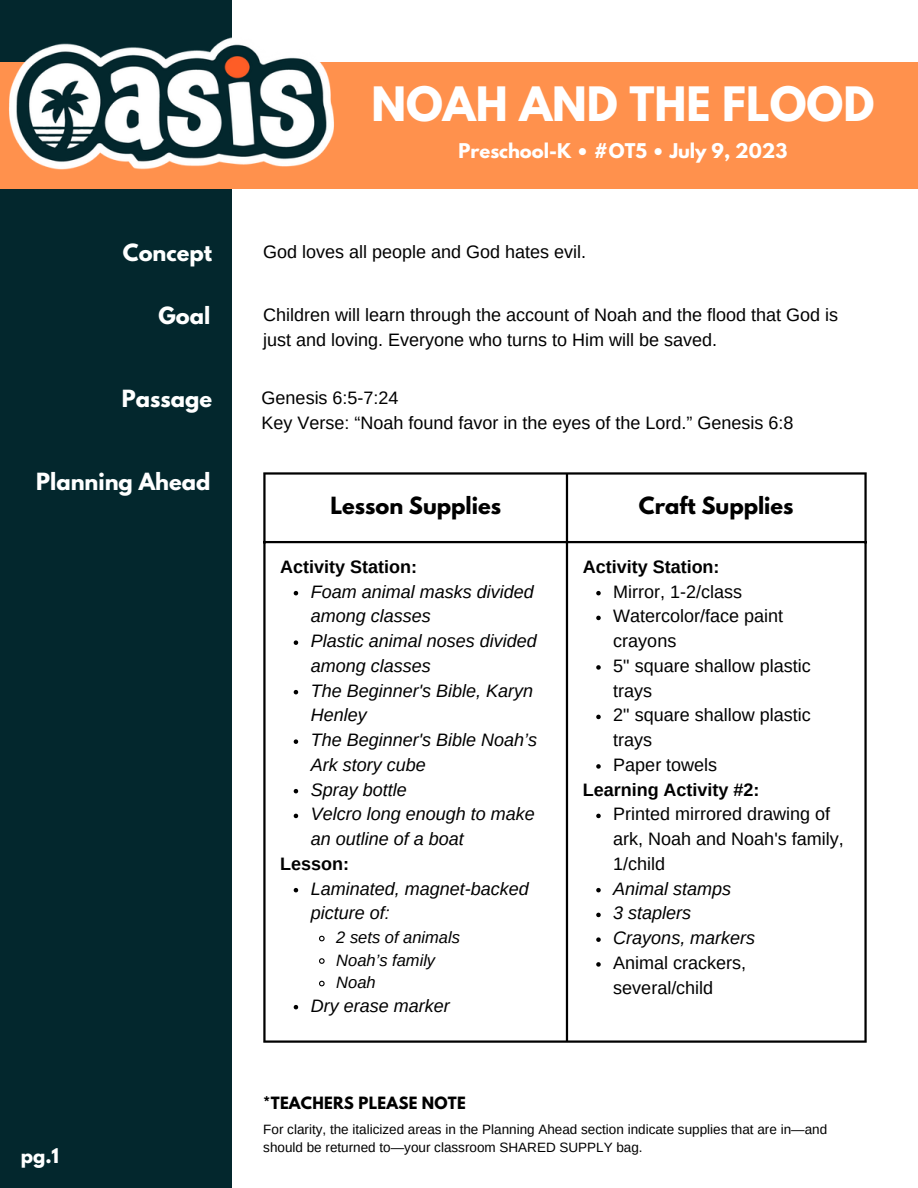
<style>
.page{position:relative;width:918px;height:1188px;background:#fff}
.page>*{position:absolute;margin:0;border:0;box-sizing:border-box;transform-origin:0 0}
.t1{font:700 42px "League Spartan";color:#fff}
.t2{font:700 21px "League Spartan";color:#fff}
.t3{font:700 21px "League Spartan";color:#000}
.t4{font:18px/24.8px "Arimo";color:#000}
.t5{font:italic 18px/24.8px "Arimo";color:#000}
.t6{font:700 18px "Arimo";color:#000}
.t7{font:700 18px "League Spartan";color:#fff}
.t8{font:italic 16.5px "Arimo";color:#000}
.t9{font:700 15px "League Spartan";letter-spacing:.015em;color:#000}
.t10{font:13.5px/18px "Arimo";color:#000}
</style>
<div class="page">
<div style="left:0;top:0;width:231px;height:1188px;background:#03272d"></div>
<div style="left:0;top:62px;width:918px;height:126px;background:#ff914d"></div>
<img style="left:9px;top:37px;width:325px;height:132px">
<svg style="left:294px;top:591px;width:4px;height:4px"></svg>
<svg style="left:294px;top:640px;width:4px;height:5px"></svg>
<svg style="left:294px;top:690px;width:4px;height:4px"></svg>
<svg style="left:294px;top:739px;width:4px;height:5px"></svg>
<svg style="left:294px;top:789px;width:4px;height:4px"></svg>
<svg style="left:294px;top:814px;width:4px;height:4px"></svg>
<svg style="left:294px;top:888px;width:4px;height:4px"></svg>
<svg style="left:319px;top:935px;width:6px;height:7px"></svg>
<svg style="left:319px;top:958px;width:6px;height:6px"></svg>
<svg style="left:319px;top:980px;width:6px;height:7px"></svg>
<svg style="left:294px;top:1005px;width:4px;height:4px"></svg>
<svg style="left:596px;top:591px;width:5px;height:4px"></svg>
<svg style="left:596px;top:616px;width:5px;height:4px"></svg>
<svg style="left:596px;top:665px;width:5px;height:5px"></svg>
<svg style="left:596px;top:715px;width:5px;height:4px"></svg>
<svg style="left:596px;top:764px;width:5px;height:5px"></svg>
<svg style="left:596px;top:814px;width:5px;height:4px"></svg>
<svg style="left:596px;top:888px;width:5px;height:4px"></svg>
<svg style="left:596px;top:913px;width:5px;height:4px"></svg>
<svg style="left:596px;top:937px;width:5px;height:5px"></svg>
<svg style="left:596px;top:962px;width:5px;height:5px"></svg>
<hr style="left:263px;top:475px;width:3px;height:565px;background:#000">
<hr style="left:566px;top:475px;width:2px;height:565px;background:#000">
<hr style="left:864px;top:475px;width:3px;height:565px;background:#000">
<hr style="left:263px;top:472px;width:604px;height:3px;background:#000">
<hr style="left:263px;top:541px;width:604px;height:2px;background:#000">
<hr style="left:263px;top:1040px;width:604px;height:3px;background:#000">
<p class="t1" style="left:371px;top:84px;width:505px">NOAH AND THE FLOOD</p>
<p class="t7" style="left:459px;top:142px;width:330px">Preschool-K • #OT5 • July 9, 2023</p>
<p class="t2" style="left:123px;top:243px;width:91px">Concept</p>
<p class="t4" style="left:263px;top:240px;width:324px">God loves all people and God hates evil.</p>
<p class="t2" style="left:159px;top:305px;width:53px">Goal</p>
<p class="t2" style="left:122px;top:388px;width:92px">Passage</p>
<p class="t2" style="left:36px;top:472px;width:176px">Planning Ahead</p>
<p class="t7" style="left:21px;top:1146px;width:40px">pg.1</p>
<p class="t4" style="left:263px;top:302px;width:576px">Children will learn through the account of Noah and the flood that God is just and loving. Everyone who turns to Him will be saved.</p>
<p class="t4" style="left:262px;top:386px;width:138px">Genesis 6:5-7:24</p>
<p class="t4" style="left:262px;top:410px;width:533px">Key Verse: “Noah found favor in the eyes of the Lord.” Genesis 6:8</p>
<p class="t3" style="left:330px;top:495px;width:172px">Lesson Supplies</p>
<p class="t3" style="left:639px;top:495px;width:156px">Craft Supplies</p>
<p class="t6" style="left:280px;top:557px;width:138px">Activity Station:</p>
<p class="t5" style="left:311px;top:579px;width:224px">Foam animal masks divided among classes</p>
<p class="t5" style="left:311px;top:629px;width:227px">Plastic animal noses divided among classes</p>
<p class="t5" style="left:311px;top:678px;width:224px">The Beginner's Bible, Karyn<br>Henley</p>
<p class="t5" style="left:311px;top:728px;width:228px">The Beginner's Bible Noah’s<br>Ark story cube</p>
<p class="t5" style="left:311px;top:777px;width:97px">Spray bottle</p>
<p class="t5" style="left:311px;top:802px;width:226px">Velcro long enough to make an outline of a boat</p>
<p class="t5" style="left:311px;top:876px;width:220px">Laminated, magnet-backed picture of:</p>
<p class="t8" style="left:336px;top:928px;width:125px">2 sets of animals</p>
<p class="t8" style="left:336px;top:951px;width:100px">Noah’s family</p>
<p class="t8" style="left:336px;top:973px;width:41px">Noah</p>
<p class="t5" style="left:311px;top:993px;width:140px">Dry erase marker</p>
<p class="t6" style="left:280px;top:854px;width:70px">Lesson:</p>
<p class="t6" style="left:583px;top:557px;width:138px">Activity Station:</p>
<p class="t4" style="left:613px;top:579px;width:130px">Mirror, 1-2/class</p>
<p class="t4" style="left:613px;top:604px;width:171px">Watercolor/face paint crayons</p>
<p class="t4" style="left:613px;top:653px;width:199px">5" square shallow plastic trays</p>
<p class="t4" style="left:613px;top:703px;width:199px">2" square shallow plastic trays</p>
<p class="t4" style="left:613px;top:752px;width:105px">Paper towels</p>
<p class="t4" style="left:613px;top:802px;width:232px">Printed mirrored drawing of ark, Noah and Noah's family,<br>1/child</p>
<p class="t5" style="left:613px;top:876px;width:119px">Animal stamps</p>
<p class="t5" style="left:613px;top:901px;width:79px">3 staplers</p>
<p class="t5" style="left:613px;top:926px;width:143px">Crayons, markers</p>
<p class="t4" style="left:613px;top:950px;width:134px">Animal crackers, several/child</p>
<p class="t6" style="left:583px;top:779px;width:178px">Learning Activity #2:</p>
<p class="t9" style="left:263px;top:1095px;width:204px">*TEACHERS PLEASE NOTE</p>
<p class="t10" style="left:263px;top:1120px;width:565px">For clarity, the italicized areas in the Planning Ahead section indicate supplies that are in—and should be returned to—your classroom SHARED SUPPLY bag.</p>
</div>
